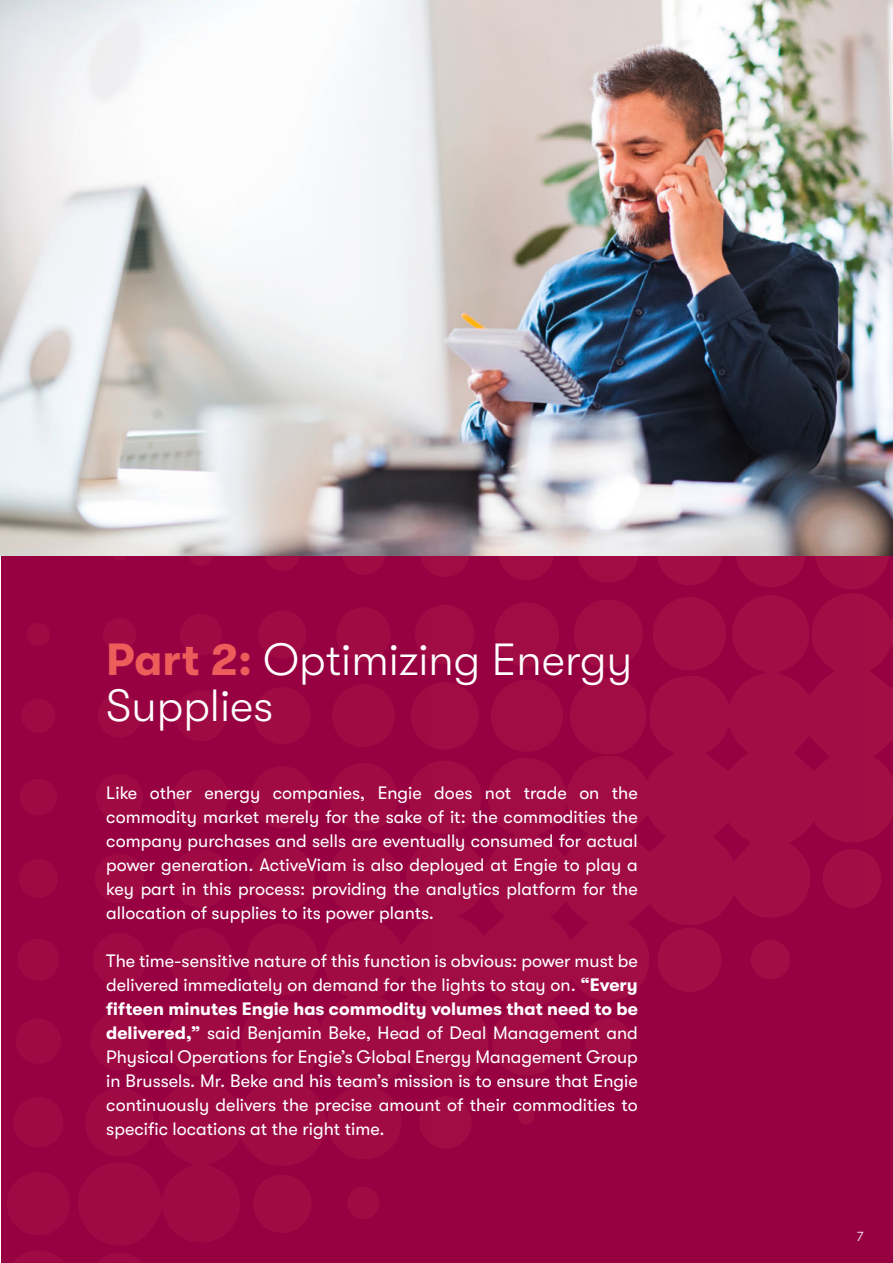
<style>
.page{position:relative;width:893px;height:1263px;background:#fff}
.page>*{position:absolute;margin:0;border:0;box-sizing:border-box;transform-origin:0 0}
.t1{font:300 45px/46.5px "GT Walsheim";color:#fff}
.t2{font:18px/24px "GT Walsheim";color:#fff;text-align:justify}
.t3{font:300 13.5px "GT Walsheim";color:#fff}
.s1{font-weight:700;color:#ec5d5b}
.s2{font-weight:700}
</style>
<div class="page">
<div style="left:1px;top:0;width:892px;height:1263px;background:#970041"></div>
<svg style="left:77px;top:555px;width:816px;height:678px"></svg>
<img style="left:0;top:0;width:893px;height:555px">
<h1 class="t1" style="left:106px;top:639px;width:527px"><span class="s1">Part 2:</span> Optimizing Energy<br>Supplies</h1>
<p class="t2" style="left:106px;top:783px;width:533px">Like other energy companies, Engie does not trade on the commodity market merely for the sake of it: the commodities the company purchases and sells are eventually consumed for actual power generation. ActiveViam is also deployed at Engie to play a key part in this process: providing the analytics platform for the allocation of supplies to its power plants.</p>
<p class="t2" style="left:106px;top:951px;width:533px">The time-sensitive nature of this function is obvious: power must be delivered immediately on demand for the lights to stay on. <span class="s2">“Every fifteen minutes Engie has commodity volumes that need to be delivered,”</span> said Benjamin Beke, Head of Deal Management and Physical Operations for Engie’s Global Energy Management Group in Brussels. Mr. Beke and his team’s mission is to ensure that Engie continuously delivers the precise amount of their commodities to specific locations at the right time.</p>
<p class="t3" style="left:857px;top:1230px;width:8px">7</p>
</div>
